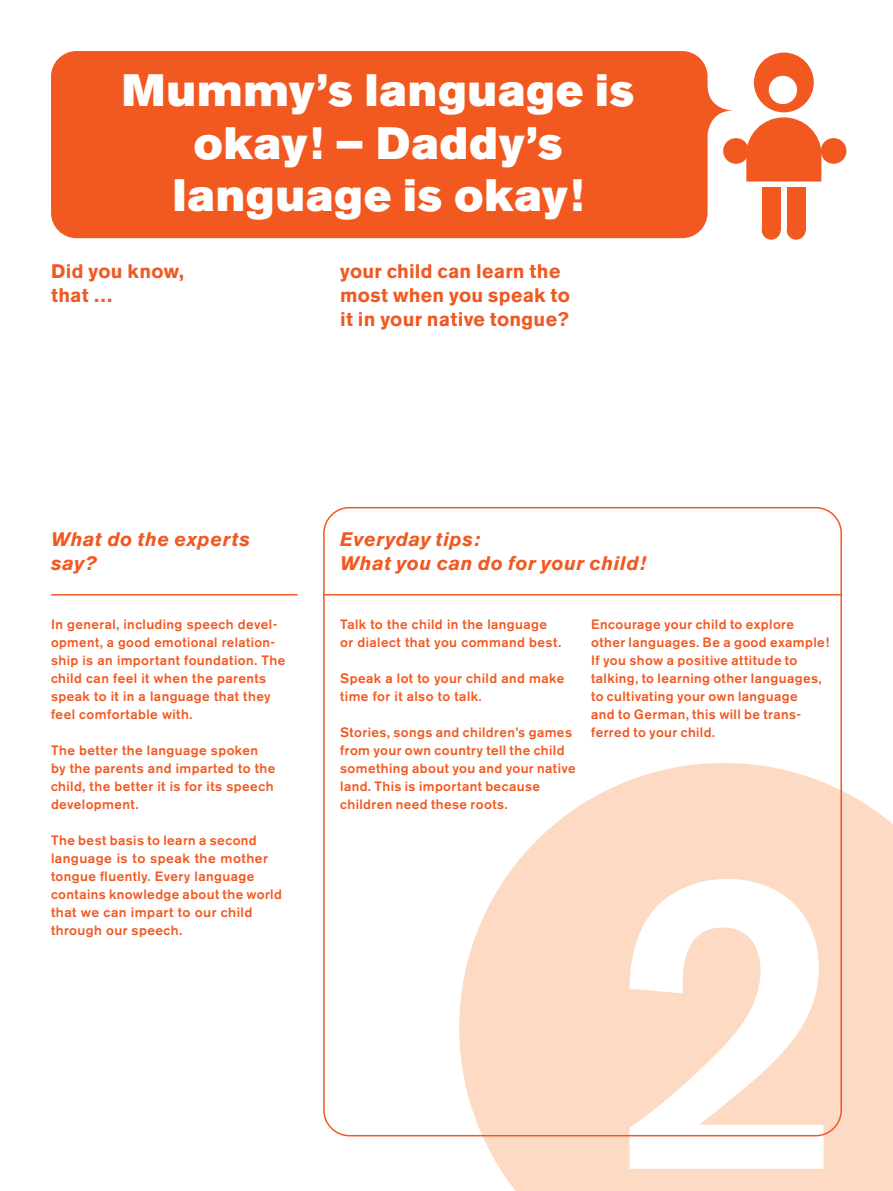
<style>
.page{position:relative;width:893px;height:1191px;background:#fff}
.page>*{position:absolute;margin:0;border:0;box-sizing:border-box;transform-origin:0 0}
.Zitate_gross{font:500 422.4px "Akzidenz Grotesk BE";color:#fff}
.zitate{font:45px/52.5px "Akzidenz Grotesk BE Super";letter-spacing:.03em;color:#fff;text-align:center}
.Titeltexte{font:700 19.5px/24px "Akzidenz Grotesk BE";letter-spacing:.015em;color:#f15921}
.Titeltexte-2{font:italic 700 19.5px/24px "Akzidenz Grotesk BE";letter-spacing:.03em;color:#f15921}
.Lauftexte_Tipps_farb{font:500 13.5px/18px "Akzidenz Grotesk BE";letter-spacing:.03em;color:#f15921}
</style>
<div class="page">
<svg style="left:459px;top:763px;width:434px;height:428px;background:#fdddc9"></svg>
<div style="left:51px;top:51px;width:657px;height:187px;background:#f15921;border-radius:26px"></div>
<svg style="left:682px;top:85px;width:51px;height:51px"></svg>
<hr style="left:51px;top:594px;width:247px;height:1px;background:#f15921">
<div style="left:754px;top:53px;width:60px;height:59px;background:#f15921;border-radius:50%"></div>
<svg style="left:746px;top:117px;width:75px;height:64px;background:#f26e3e"></svg>
<div style="left:723px;top:138px;width:26px;height:26px;background:#f15921;border-radius:50%"></div>
<div style="left:821px;top:138px;width:25px;height:26px;background:#f15921;border-radius:50%"></div>
<div style="left:769px;top:76px;width:28px;height:28px;background:#fff;border-radius:50%"></div>
<div style="left:762px;top:187px;width:19px;height:43px;background:#f15921"></div>
<div style="left:787px;top:187px;width:18px;height:43px;background:#f15921"></div>
<div style="left:762px;top:221px;width:19px;height:19px;background:#f15921;border-radius:50%"></div>
<div style="left:787px;top:221px;width:18px;height:19px;background:#f15921;border-radius:50%"></div>
<hr style="left:323px;top:594px;width:519px;height:1px;background:#f15921">
<p class="zitate" style="left:122px;top:64px;width:514px">Mummy’s language is okay! – Daddy’s</p>
<p class="zitate" style="left:173px;top:169px;width:412px">language is okay!</p>
<p class="Titeltexte" style="left:51px;top:260px;width:134px">Did you know,</p>
<p class="Titeltexte" style="left:51px;top:284px;width:64px">that …</p>
<p class="Titeltexte" style="left:340px;top:260px;width:231px">your child can learn the most when you speak to it in your native tongue?</p>
<p class="Titeltexte-2" style="left:51px;top:527px;width:201px">What do the experts say?</p>
<p class="Lauftexte_Tipps_farb" style="left:51px;top:615px;width:236px">In general, including speech devel&shy;opment, a good emotional relation&shy;ship is an important foundation. The child can feel it when the parents speak to it in a language that they feel comfortable with.</p>
<p class="Lauftexte_Tipps_farb" style="left:51px;top:741px;width:226px">The better the language spoken by the parents and imparted to the child, the better it is for its speech development.</p>
<p class="Lauftexte_Tipps_farb" style="left:51px;top:831px;width:232px">The best basis to learn a second language is to speak the mother tongue fluently. Every language contains knowledge about the world that we can impart to our child through our speech.</p>
<p class="Titeltexte-2" style="left:340px;top:527px;width:141px">Everyday tips:</p>
<p class="Titeltexte-2" style="left:340px;top:551px;width:307px">What you can do for your child!</p>
<p class="Lauftexte_Tipps_farb" style="left:340px;top:615px;width:222px">Talk to the child in the language or dialect that you command best.</p>
<p class="Lauftexte_Tipps_farb" style="left:340px;top:669px;width:226px">Speak a lot to your child and make time for it also to talk.</p>
<p class="Lauftexte_Tipps_farb" style="left:340px;top:723px;width:237px">Stories, songs and children’s games from your own country tell the child something about you and your native land. This is important because children need these roots.</p>
<p class="Lauftexte_Tipps_farb" style="left:591px;top:615px;width:240px">Encourage your child to explore other languages. Be a good example!<br>If you show a positive attitude to talking, to learning other languages, to cultivating your own language<br>and to German, this will be trans&shy;ferred to your child.</p>
<p class="Zitate_gross" style="left:605px;top:762px;width:239px">2</p>
</div>
